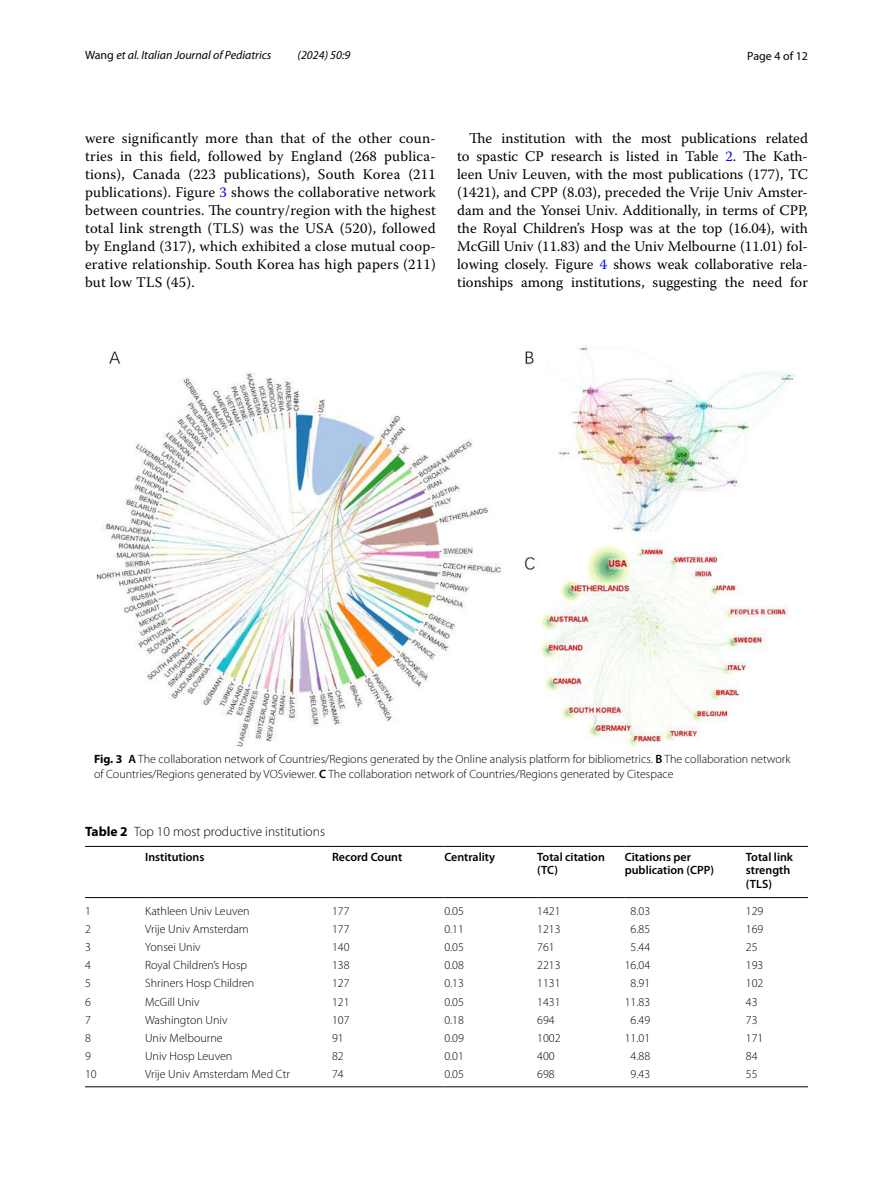
<style>
.page{position:relative;width:893px;height:1187px;background:#fff}
.page>*{position:absolute;margin:0;border:0;box-sizing:border-box;transform-origin:0 0}
.t1{font:14.7px/18px "Warnock Pro";letter-spacing:.005em;color:#000;text-align:justify}
.t2{font:300 13.5px "Myriad Pro";color:#000}
.t3{font:300 12px/15px "Myriad Pro";color:#000}
.t4{font:600 12px/13.5px "Myriad Pro";color:#000}
.t5{font:italic 12px "Myriad Pro";color:#000}
.t6{font:12px "Myriad Pro";color:#000}
.s1{font-style:normal}
.s2{color:#00f}
.s3{font-weight:700}
.s4{font-weight:600}
</style>
<div class="page">
<img style="left:96px;top:346px;width:700px;height:401px">
<hr style="left:85px;top:846px;width:60px;height:1px;background:#000">
<hr style="left:85px;top:897px;width:60px;height:1px;background:#000">
<hr style="left:145px;top:846px;width:187px;height:1px;background:#000">
<hr style="left:145px;top:897px;width:187px;height:1px;background:#000">
<hr style="left:332px;top:846px;width:112px;height:1px;background:#000">
<hr style="left:332px;top:897px;width:112px;height:1px;background:#000">
<hr style="left:444px;top:846px;width:93px;height:1px;background:#000">
<hr style="left:444px;top:897px;width:93px;height:1px;background:#000">
<hr style="left:537px;top:846px;width:88px;height:1px;background:#000">
<hr style="left:537px;top:897px;width:88px;height:1px;background:#000">
<hr style="left:625px;top:846px;width:121px;height:1px;background:#000">
<hr style="left:625px;top:897px;width:121px;height:1px;background:#000">
<hr style="left:746px;top:846px;width:62px;height:1px;background:#000">
<hr style="left:746px;top:897px;width:62px;height:1px;background:#000">
<hr style="left:85px;top:1086px;width:60px;height:1px;background:#000">
<hr style="left:145px;top:1086px;width:187px;height:1px;background:#000">
<hr style="left:332px;top:1086px;width:112px;height:1px;background:#000">
<hr style="left:444px;top:1086px;width:93px;height:1px;background:#000">
<hr style="left:537px;top:1086px;width:88px;height:1px;background:#000">
<hr style="left:625px;top:1086px;width:121px;height:1px;background:#000">
<hr style="left:746px;top:1086px;width:62px;height:1px;background:#000">
<p class="t5" style="left:85px;top:48px;width:188px"><span class="s1">Wang</span> et al. Italian Journal of Pediatrics</p>
<p class="t5" style="left:298px;top:48px;width:54px">(2024) 50:9</p>
<p class="t6" style="left:747px;top:48px;width:62px">Page 4 of 12</p>
<p class="t1" style="left:85px;top:128px;width:352px">were significantly more than that of the other coun&shy;tries in this field, followed by England (268 publica&shy;tions), Canada (223 publications), South Korea (211 publications). Figure <span class="s2">3</span> shows the collaborative network between countries. The country/region with the highest total link strength (TLS) was the USA (520), followed by England (317), which exhibited a close mutual coop&shy;erative relationship. South Korea has high papers (211) but low TLS (45).</p>
<p class="t1" style="left:457px;top:128px;width:352px;text-indent:12px">The institution with the most publications related to spastic CP research is listed in Table <span class="s2">2</span>. The Kath&shy;leen Univ Leuven, with the most publications (177), TC (1421), and CPP (8.03), preceded the Vrije Univ Amster&shy;dam and the Yonsei Univ. Additionally, in terms of CPP, the Royal Children’s Hosp was at the top (16.04), with McGill Univ (11.83) and the Univ Melbourne (11.01) fol&shy;lowing closely. Figure <span class="s2">4</span> shows weak collaborative rela&shy;tionships among institutions, suggesting the need for</p>
<p class="t3" style="left:94px;top:751px;width:698px"><span class="s3">Fig. 3</span> <span class="s4">A</span> The collaboration network of Countries/Regions generated by the Online analysis platform for bibliometrics. <span class="s4">B</span> The collaboration network of Countries/Regions generated by VOSviewer. <span class="s4">C</span> The collaboration network of Countries/Regions generated by Citespace</p>
<p class="t2" style="left:85px;top:824px;width:241px"><span class="s3">Table 2</span> Top 10 most productive institutions</p>
<p class="t4" style="left:145px;top:849px;width:61px">Institutions</p>
<p class="t4" style="left:332px;top:849px;width:72px">Record Count</p>
<p class="t4" style="left:444px;top:849px;width:52px">Centrality</p>
<p class="t4" style="left:537px;top:849px;width:69px">Total citation (TC)</p>
<p class="t4" style="left:625px;top:849px;width:91px">Citations per publication (CPP)</p>
<p class="t4" style="left:746px;top:849px;width:49px">Total link strength (TLS)</p>
<p class="t3" style="left:85px;top:903px;width:7px">1</p>
<p class="t3" style="left:145px;top:903px;width:106px">Kathleen Univ Leuven</p>
<p class="t3" style="left:332px;top:903px;width:19px">177</p>
<p class="t3" style="left:444px;top:903px;width:21px">0.05</p>
<p class="t3" style="left:537px;top:903px;width:25px">1421</p>
<p class="t3" style="left:631px;top:903px;width:21px">8.03</p>
<p class="t3" style="left:746px;top:903px;width:19px">129</p>
<p class="t3" style="left:85px;top:921px;width:7px">2</p>
<p class="t3" style="left:145px;top:921px;width:105px">Vrije Univ Amsterdam</p>
<p class="t3" style="left:332px;top:921px;width:19px">177</p>
<p class="t3" style="left:444px;top:921px;width:21px">0.11</p>
<p class="t3" style="left:537px;top:921px;width:25px">1213</p>
<p class="t3" style="left:631px;top:921px;width:21px">6.85</p>
<p class="t3" style="left:746px;top:921px;width:19px">169</p>
<p class="t3" style="left:85px;top:939px;width:7px">3</p>
<p class="t3" style="left:145px;top:939px;width:57px">Yonsei Univ</p>
<p class="t3" style="left:332px;top:939px;width:19px">140</p>
<p class="t3" style="left:444px;top:939px;width:21px">0.05</p>
<p class="t3" style="left:537px;top:939px;width:19px">761</p>
<p class="t3" style="left:631px;top:939px;width:21px">5.44</p>
<p class="t3" style="left:746px;top:939px;width:13px">25</p>
<p class="t3" style="left:85px;top:957px;width:7px">4</p>
<p class="t3" style="left:145px;top:957px;width:103px">Royal Children’s Hosp</p>
<p class="t3" style="left:332px;top:957px;width:19px">138</p>
<p class="t3" style="left:444px;top:957px;width:21px">0.08</p>
<p class="t3" style="left:537px;top:957px;width:25px">2213</p>
<p class="t3" style="left:625px;top:957px;width:27px">16.04</p>
<p class="t3" style="left:746px;top:957px;width:19px">193</p>
<p class="t3" style="left:85px;top:975px;width:7px">5</p>
<p class="t3" style="left:145px;top:975px;width:111px">Shriners Hosp Children</p>
<p class="t3" style="left:332px;top:975px;width:19px">127</p>
<p class="t3" style="left:444px;top:975px;width:21px">0.13</p>
<p class="t3" style="left:537px;top:975px;width:25px">1131</p>
<p class="t3" style="left:631px;top:975px;width:21px">8.91</p>
<p class="t3" style="left:746px;top:975px;width:19px">102</p>
<p class="t3" style="left:85px;top:994px;width:7px">6</p>
<p class="t3" style="left:145px;top:994px;width:56px">McGill Univ</p>
<p class="t3" style="left:332px;top:994px;width:19px">121</p>
<p class="t3" style="left:444px;top:994px;width:21px">0.05</p>
<p class="t3" style="left:537px;top:994px;width:25px">1431</p>
<p class="t3" style="left:625px;top:994px;width:27px">11.83</p>
<p class="t3" style="left:746px;top:994px;width:13px">43</p>
<p class="t3" style="left:85px;top:1012px;width:7px">7</p>
<p class="t3" style="left:145px;top:1012px;width:84px">Washington Univ</p>
<p class="t3" style="left:332px;top:1012px;width:19px">107</p>
<p class="t3" style="left:444px;top:1012px;width:21px">0.18</p>
<p class="t3" style="left:537px;top:1012px;width:19px">694</p>
<p class="t3" style="left:631px;top:1012px;width:21px">6.49</p>
<p class="t3" style="left:746px;top:1012px;width:13px">73</p>
<p class="t3" style="left:85px;top:1030px;width:7px">8</p>
<p class="t3" style="left:145px;top:1030px;width:79px">Univ Melbourne</p>
<p class="t3" style="left:332px;top:1030px;width:13px">91</p>
<p class="t3" style="left:444px;top:1030px;width:21px">0.09</p>
<p class="t3" style="left:537px;top:1030px;width:25px">1002</p>
<p class="t3" style="left:625px;top:1030px;width:27px">11.01</p>
<p class="t3" style="left:746px;top:1030px;width:19px">171</p>
<p class="t3" style="left:85px;top:1048px;width:7px">9</p>
<p class="t3" style="left:145px;top:1048px;width:89px">Univ Hosp Leuven</p>
<p class="t3" style="left:332px;top:1048px;width:13px">82</p>
<p class="t3" style="left:444px;top:1048px;width:21px">0.01</p>
<p class="t3" style="left:537px;top:1048px;width:19px">400</p>
<p class="t3" style="left:631px;top:1048px;width:21px">4.88</p>
<p class="t3" style="left:746px;top:1048px;width:13px">84</p>
<p class="t3" style="left:85px;top:1066px;width:13px">10</p>
<p class="t3" style="left:145px;top:1066px;width:146px">Vrije Univ Amsterdam Med Ctr</p>
<p class="t3" style="left:332px;top:1066px;width:13px">74</p>
<p class="t3" style="left:444px;top:1066px;width:21px">0.05</p>
<p class="t3" style="left:537px;top:1066px;width:19px">698</p>
<p class="t3" style="left:631px;top:1066px;width:21px">9.43</p>
<p class="t3" style="left:746px;top:1066px;width:13px">55</p>
</div>
